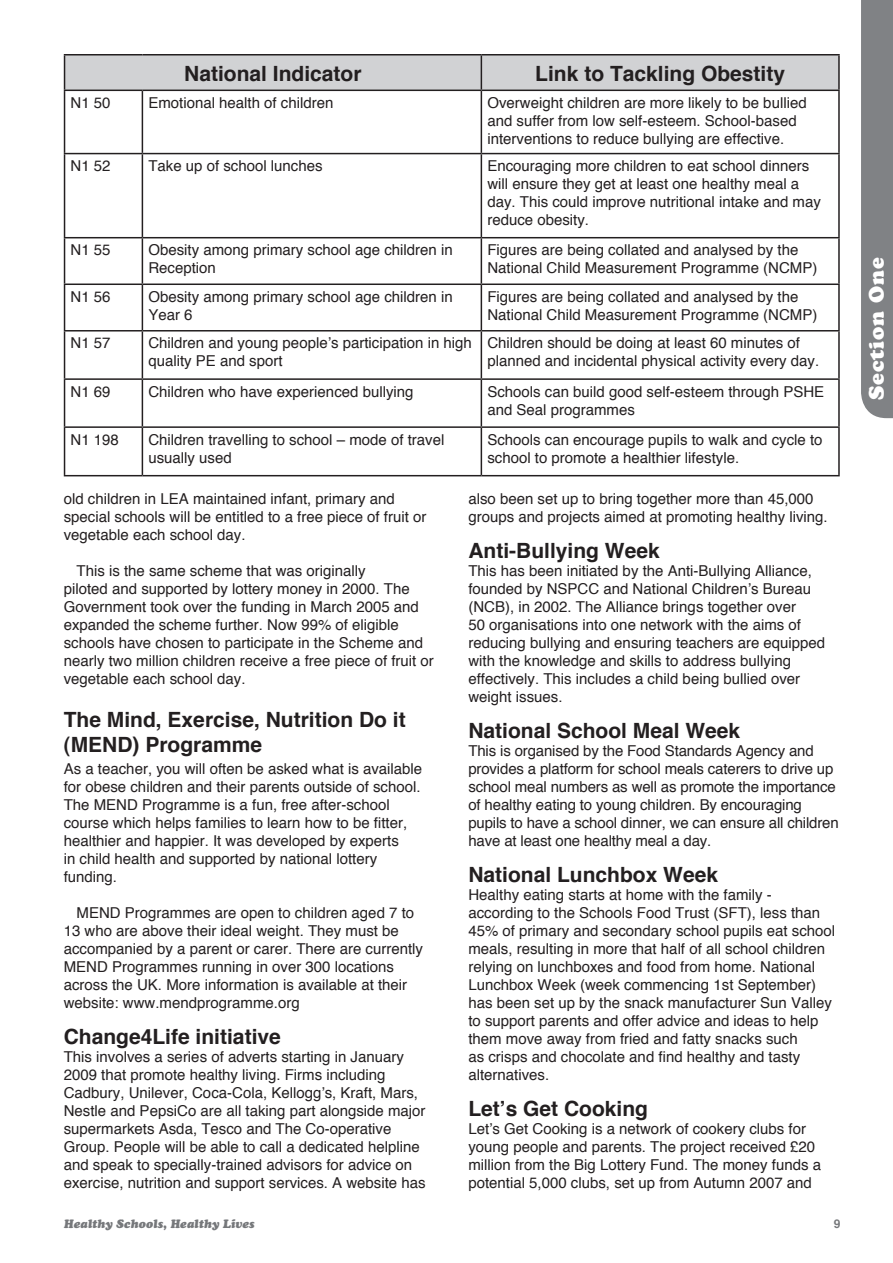
<style>
.page{position:relative;width:893px;height:1263px;background:#fff}
.page>*{position:absolute;margin:0;border:0;box-sizing:border-box;transform-origin:0 0}
.t1{font:700 21px/25.2px "Helvetica";color:#231f20}
.t2{font:21px "Cooper Black Std";letter-spacing:.04em;color:#fff}
.t3{font:15px/18px "Helvetica";color:#231f20}
.t4{font:italic 12px "Cooper Black Std";color:#76787b}
.t5{font:700 12px "Helvetica";color:#76787b}
</style>
<div class="page">
<div style="left:861px;top:0;width:32px;height:418px;background:#808285"></div>
<div style="left:65px;top:56px;width:773px;height:34px;background:#d1d2d4"></div>
<hr style="left:64px;top:54px;width:78px;height:2px;background:#231f20">
<hr style="left:64px;top:56px;width:1px;height:34px;background:#231f20">
<hr style="left:142px;top:54px;width:339px;height:2px;background:#231f20">
<hr style="left:481px;top:54px;width:359px;height:2px;background:#231f20">
<hr style="left:481px;top:56px;width:1px;height:34px;background:#231f20">
<hr style="left:838px;top:56px;width:2px;height:34px;background:#231f20">
<hr style="left:64px;top:90px;width:78px;height:1px;background:#231f20">
<hr style="left:64px;top:91px;width:1px;height:62px;background:#231f20">
<hr style="left:142px;top:90px;width:339px;height:1px;background:#231f20">
<hr style="left:142px;top:91px;width:1px;height:62px;background:#231f20">
<hr style="left:481px;top:90px;width:359px;height:1px;background:#231f20">
<hr style="left:481px;top:91px;width:1px;height:62px;background:#231f20">
<hr style="left:838px;top:91px;width:2px;height:62px;background:#231f20">
<hr style="left:64px;top:153px;width:78px;height:1px;background:#231f20">
<hr style="left:64px;top:154px;width:1px;height:83px;background:#231f20">
<hr style="left:142px;top:153px;width:339px;height:1px;background:#231f20">
<hr style="left:142px;top:154px;width:1px;height:83px;background:#231f20">
<hr style="left:481px;top:153px;width:359px;height:1px;background:#231f20">
<hr style="left:481px;top:154px;width:1px;height:83px;background:#231f20">
<hr style="left:838px;top:154px;width:2px;height:83px;background:#231f20">
<hr style="left:64px;top:237px;width:78px;height:1px;background:#231f20">
<hr style="left:64px;top:238px;width:1px;height:45px;background:#231f20">
<hr style="left:142px;top:237px;width:339px;height:1px;background:#231f20">
<hr style="left:142px;top:238px;width:1px;height:45px;background:#231f20">
<hr style="left:481px;top:237px;width:359px;height:1px;background:#231f20">
<hr style="left:481px;top:238px;width:1px;height:45px;background:#231f20">
<hr style="left:838px;top:238px;width:2px;height:45px;background:#231f20">
<hr style="left:64px;top:283px;width:78px;height:2px;background:#231f20">
<hr style="left:64px;top:285px;width:1px;height:45px;background:#231f20">
<hr style="left:142px;top:283px;width:339px;height:2px;background:#231f20">
<hr style="left:142px;top:285px;width:1px;height:45px;background:#231f20">
<hr style="left:481px;top:283px;width:359px;height:2px;background:#231f20">
<hr style="left:481px;top:285px;width:1px;height:45px;background:#231f20">
<hr style="left:838px;top:285px;width:2px;height:45px;background:#231f20">
<hr style="left:64px;top:330px;width:78px;height:1px;background:#231f20">
<hr style="left:64px;top:331px;width:1px;height:47px;background:#231f20">
<hr style="left:142px;top:330px;width:339px;height:1px;background:#231f20">
<hr style="left:142px;top:331px;width:1px;height:47px;background:#231f20">
<hr style="left:481px;top:330px;width:359px;height:1px;background:#231f20">
<hr style="left:481px;top:331px;width:1px;height:47px;background:#231f20">
<hr style="left:838px;top:331px;width:2px;height:47px;background:#231f20">
<hr style="left:64px;top:378px;width:78px;height:2px;background:#231f20">
<hr style="left:64px;top:380px;width:1px;height:46px;background:#231f20">
<hr style="left:142px;top:378px;width:339px;height:2px;background:#231f20">
<hr style="left:142px;top:380px;width:1px;height:46px;background:#231f20">
<hr style="left:481px;top:378px;width:359px;height:2px;background:#231f20">
<hr style="left:481px;top:380px;width:1px;height:46px;background:#231f20">
<hr style="left:838px;top:380px;width:2px;height:46px;background:#231f20">
<hr style="left:64px;top:426px;width:78px;height:2px;background:#231f20">
<hr style="left:64px;top:428px;width:1px;height:47px;background:#231f20">
<hr style="left:142px;top:426px;width:339px;height:2px;background:#231f20">
<hr style="left:142px;top:428px;width:1px;height:47px;background:#231f20">
<hr style="left:481px;top:426px;width:359px;height:2px;background:#231f20">
<hr style="left:481px;top:428px;width:1px;height:47px;background:#231f20">
<hr style="left:838px;top:428px;width:2px;height:47px;background:#231f20">
<hr style="left:64px;top:475px;width:78px;height:1px;background:#231f20">
<hr style="left:142px;top:475px;width:339px;height:1px;background:#231f20">
<hr style="left:481px;top:475px;width:359px;height:1px;background:#231f20">
<h1 class="t1" style="left:184px;top:60px;width:179px">National Indicator</h1>
<h1 class="t1" style="left:535px;top:60px;width:251px">Link to Tackling Obestity</h1>
<p class="t3" style="left:71px;top:93px;width:42px">N1 50</p>
<p class="t3" style="left:148px;top:93px;width:187px">Emotional health of children</p>
<p class="t3" style="left:487px;top:93px;width:321px">Overweight children are more likely to be bullied and suffer from low self-esteem. School-based interventions to reduce bullying are effective.</p>
<p class="t3" style="left:71px;top:156px;width:42px">N1 52</p>
<p class="t3" style="left:148px;top:156px;width:176px">Take up of school lunches</p>
<p class="t3" style="left:487px;top:156px;width:335px">Encouraging more children to eat school dinners will ensure they get at least one healthy meal a day. This could improve nutritional intake and may reduce obesity.</p>
<p class="t3" style="left:71px;top:241px;width:42px">N1 55</p>
<p class="t3" style="left:148px;top:241px;width:306px">Obesity among primary school age children in<br>Reception</p>
<p class="t3" style="left:487px;top:241px;width:332px">Figures are being collated and analysed by the<br>National Child Measurement Programme (NCMP)</p>
<p class="t3" style="left:71px;top:287px;width:42px">N1 56</p>
<p class="t3" style="left:148px;top:287px;width:306px">Obesity among primary school age children in<br>Year 6</p>
<p class="t3" style="left:487px;top:287px;width:332px">Figures are being collated and analysed by the<br>National Child Measurement Programme (NCMP)</p>
<p class="t3" style="left:71px;top:334px;width:42px">N1 57</p>
<p class="t3" style="left:148px;top:334px;width:325px">Children and young people’s participation in high quality PE and sport</p>
<p class="t3" style="left:487px;top:334px;width:333px">Children should be doing at least 60 minutes of planned and incidental physical activity every day.</p>
<p class="t3" style="left:71px;top:382px;width:42px">N1 69</p>
<p class="t3" style="left:148px;top:382px;width:267px">Children who have experienced bullying</p>
<p class="t3" style="left:487px;top:382px;width:338px">Schools can build good self-esteem through PSHE and Seal programmes</p>
<p class="t3" style="left:71px;top:430px;width:50px">N1 198</p>
<p class="t3" style="left:148px;top:430px;width:297px">Children travelling to school – mode of travel usually used</p>
<p class="t3" style="left:487px;top:430px;width:337px">Schools can encourage pupils to walk and cycle to school to promote a healthier lifestyle.</p>
<p class="t3" style="left:64px;top:489px;width:364px">old children in LEA maintained infant, primary and special schools will be entitled to a free piece of fruit or vegetable each school day.</p>
<p class="t3" style="left:64px;top:561px;width:372px;text-indent:13px">This is the same scheme that was originally<br>piloted and supported by lottery money in 2000. The Government took over the funding in March 2005 and expanded the scheme further. Now 99% of eligible schools have chosen to participate in the Scheme and nearly two million children receive a free piece of fruit or vegetable each school day.</p>
<h1 class="t1" style="left:64px;top:707px;width:343px">The Mind, Exercise, Nutrition Do it (MEND) Programme</h1>
<p class="t3" style="left:64px;top:759px;width:360px">As a teacher, you will often be asked what is available for obese children and their parents outside of school.<br>The MEND Programme is a fun, free after-school course which helps families to learn how to be fitter, healthier and happier. It was developed by experts<br>in child health and supported by national lottery funding.</p>
<p class="t3" style="left:64px;top:903px;width:361px;text-indent:13px">MEND Programmes are open to children aged 7 to 13 who are above their ideal weight. They must be accompanied by a parent or carer. There are currently MEND Programmes running in over 300 locations across the UK. More information is available at their website: www.mendprogramme.org</p>
<h1 class="t1" style="left:64px;top:1024px;width:219px">Change4Life initiative</h1>
<p class="t3" style="left:64px;top:1047px;width:363px">This involves a series of adverts starting in January 2009 that promote healthy living. Firms including Cadbury, Unilever, Coca-Cola, Kellogg’s, Kraft, Mars, Nestle and PepsiCo are all taking part alongside major supermarkets Asda, Tesco and The Co-operative Group. People will be able to call a dedicated helpline and speak to specially-trained advisors for advice on exercise, nutrition and support services. A website has</p>
<p class="t3" style="left:468px;top:489px;width:361px">also been set up to bring together more than 45,000 groups and projects aimed at promoting healthy living.</p>
<h1 class="t1" style="left:468px;top:538px;width:193px">Anti-Bullying Week</h1>
<p class="t3" style="left:468px;top:561px;width:358px">This has been initiated by the Anti-Bullying Alliance, founded by NSPCC and National Children’s Bureau (NCB), in 2002. The Alliance brings together over<br>50 organisations into one network with the aims of reducing bullying and ensuring teachers are equipped with the knowledge and skills to address bullying effectively. This includes a child being bullied over weight issues.</p>
<h1 class="t1" style="left:468px;top:718px;width:273px">National School Meal Week</h1>
<p class="t3" style="left:468px;top:741px;width:372px">This is organised by the Food Standards Agency and provides a platform for school meals caterers to drive up school meal numbers as well as promote the importance of healthy eating to young children. By encouraging pupils to have a school dinner, we can ensure all children have at least one healthy meal a day.</p>
<h1 class="t1" style="left:468px;top:862px;width:251px">National Lunchbox Week</h1>
<p class="t3" style="left:468px;top:885px;width:368px">Healthy eating starts at home with the family - according to the Schools Food Trust (SFT), less than 45% of primary and secondary school pupils eat school meals, resulting in more that half of all school children relying on lunchboxes and food from home. National Lunchbox Week (week commencing 1st September) has been set up by the snack manufacturer Sun Valley to support parents and offer advice and ideas to help them move away from fried and fatty snacks such<br>as crisps and chocolate and find healthy and tasty alternatives.</p>
<h1 class="t1" style="left:468px;top:1096px;width:181px">Let’s Get Cooking</h1>
<p class="t3" style="left:468px;top:1119px;width:354px">Let’s Get Cooking is a network of cookery clubs for young people and parents. The project received £20 million from the Big Lottery Fund. The money funds a potential 5,000 clubs, set up from Autumn 2007 and</p>
<p class="t4" style="left:64px;top:1216px;width:192px">Healthy Schools, Healthy Lives</p>
<p class="t5" style="left:834px;top:1216px;width:8px">9</p>
<h1 class="t2" style="left:864px;top:400px;width:144px;rotate:-90deg">Section One</h1>
</div>
